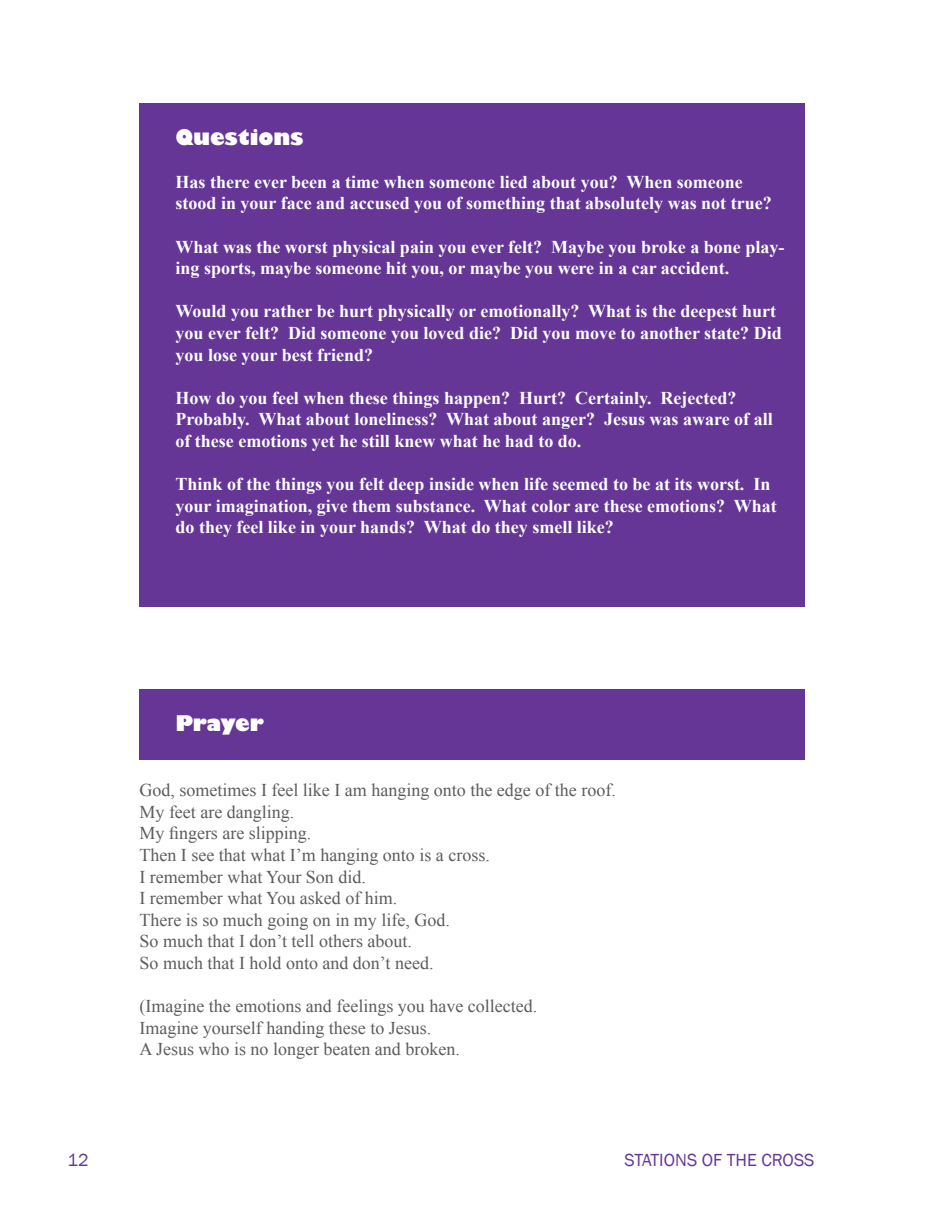
<style>
.page{position:relative;width:945px;height:1215px;background:#fff}
.page>*{position:absolute;margin:0;border:0;box-sizing:border-box;transform-origin:0 0}
.Section_Heading{font:800 21px "Gill Sans";color:#fff}
.Questions_section{font:700 18px/21.6px "Times New Roman";color:#fff}
.Prayer{font:18px "Times New Roman";color:#5c5c5f}
.t1{font:18px "Franklin Gothic";color:#653695}
</style>
<div class="page">
<div style="left:140px;top:689px;width:666px;height:70px;background:#653695"></div>
<div style="left:140px;top:104px;width:666px;height:504px;background:#653695"></div>
<p class="Section_Heading" style="left:176px;top:124px;width:129px">Questions</p>
<p class="Questions_section" style="left:176px;top:171px;width:598px">Has there ever been a time when someone lied about you? When someone stood in your face and accused you of something that absolutely was not true?</p>
<p class="Questions_section" style="left:176px;top:235px;width:610px">What was the worst physical pain you ever felt? Maybe you broke a bone play&shy;ing sports, maybe someone hit you, or maybe you were in a car accident.</p>
<p class="Questions_section" style="left:176px;top:300px;width:608px">Would you rather be hurt physically or emotionally? What is the deepest hurt you ever felt? Did someone you loved die? Did you move to another state? Did you lose your best friend?</p>
<p class="Questions_section" style="left:176px;top:387px;width:599px">How do you feel when these things happen? Hurt? Certainly. Rejected?<br>Probably. What about loneliness? What about anger? Jesus was aware of all of these emotions yet he still knew what he had to do.</p>
<p class="Questions_section" style="left:176px;top:473px;width:603px">Think of the things you felt deep inside when life seemed to be at its worst. In your imagination, give them substance. What color are these emotions? What do they feel like in your hands? What do they smell like?</p>
<p class="Section_Heading" style="left:176px;top:710px;width:90px">Prayer</p>
<p class="Prayer" style="left:140px;top:778px;width:478px">God, sometimes I feel like I am hanging onto the edge of the roof.</p>
<p class="Prayer" style="left:140px;top:800px;width:156px">My feet are dangling.</p>
<p class="Prayer" style="left:140px;top:821px;width:173px">My fingers are slipping.</p>
<p class="Prayer" style="left:140px;top:843px;width:352px">Then I see that what I’m hanging onto is a cross.</p>
<p class="Prayer" style="left:140px;top:864px;width:228px">I remember what Your Son did.</p>
<p class="Prayer" style="left:140px;top:886px;width:259px">I remember what You asked of him.</p>
<p class="Prayer" style="left:140px;top:908px;width:312px">There is so much going on in my life, God.</p>
<p class="Prayer" style="left:140px;top:929px;width:274px">So much that I don’t tell others about.</p>
<p class="Prayer" style="left:140px;top:951px;width:296px">So much that I hold onto and don’t need.</p>
<p class="Prayer" style="left:140px;top:994px;width:399px">(Imagine the emotions and feelings you have collected.</p>
<p class="Prayer" style="left:140px;top:1016px;width:293px">Imagine yourself handing these to Jesus.</p>
<p class="Prayer" style="left:140px;top:1037px;width:322px">A Jesus who is no longer beaten and broken.</p>
<p class="t1" style="left:68px;top:1149px;width:23px">12</p>
<p class="t1" style="left:625px;top:1149px;width:191px">STATIONS OF THE CROSS</p>
</div>
